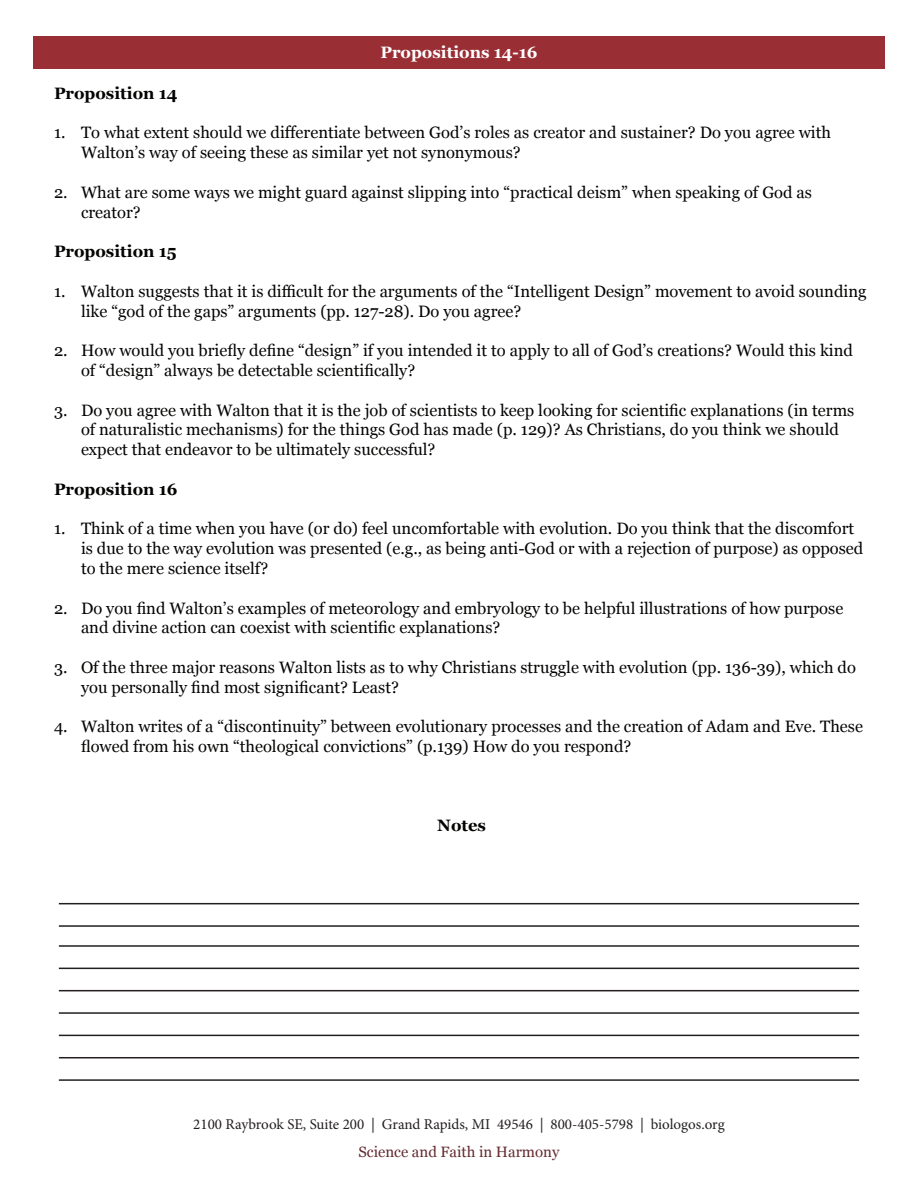
<style>
.page{position:relative;width:918px;height:1188px;background:#fff}
.page>*{position:absolute;margin:0;border:0;box-sizing:border-box;transform-origin:0 0}
.t1{font:16.5px/19.8px "Georgia";color:#040503}
.t2{font:700 16.5px "Georgia";color:#040503}
.t3{font:700 16.5px "Georgia";color:#fff}
.t4{font:15px "Minion Pro";color:#231f20}
.t5{font:15px "Georgia";color:#642b30}
</style>
<div class="page">
<div style="left:33px;top:36px;width:852px;height:32px;background:#992e35"></div>
<hr style="left:59px;top:903px;width:800px;height:1px;background:#231f20">
<hr style="left:59px;top:925px;width:800px;height:2px;background:#231f20">
<hr style="left:59px;top:945px;width:800px;height:2px;background:#231f20">
<hr style="left:59px;top:968px;width:800px;height:1px;background:#231f20">
<hr style="left:59px;top:990px;width:800px;height:1px;background:#231f20">
<hr style="left:59px;top:1012px;width:800px;height:2px;background:#231f20">
<hr style="left:59px;top:1035px;width:800px;height:1px;background:#231f20">
<hr style="left:59px;top:1057px;width:800px;height:1px;background:#231f20">
<hr style="left:59px;top:1079px;width:800px;height:2px;background:#231f20">
<p class="t3" style="left:380px;top:40px;width:159px">Propositions 14-16</p>
<p class="t2" style="left:54px;top:81px;width:125px">Proposition 14</p>
<p class="t1" style="left:81px;top:122px;width:752px;text-indent:-27px">1. To what extent should we differentiate between God’s roles as creator and sustainer? Do you agree with<br>Walton’s way of seeing these as similar yet not synonymous?</p>
<p class="t1" style="left:81px;top:182px;width:733px;text-indent:-27px">2. What are some ways we might guard against slipping into “practical deism” when speaking of God as creator?</p>
<p class="t2" style="left:54px;top:239px;width:124px">Proposition 15</p>
<p class="t1" style="left:81px;top:281px;width:787px;text-indent:-27px">1. Walton suggests that it is difficult for the arguments of the “Intelligent Design” movement to avoid sounding like “god of the gaps” arguments (pp. 127-28). Do you agree?</p>
<p class="t1" style="left:81px;top:340px;width:773px;text-indent:-27px">2. How would you briefly define “design” if you intended it to apply to all of God’s creations? Would this kind of “design” always be detectable scientifically?</p>
<p class="t1" style="left:81px;top:399px;width:775px;text-indent:-27px">3. Do you agree with Walton that it is the job of scientists to keep looking for scientific explanations (in terms of naturalistic mechanisms) for the things God has made (p. 129)? As Christians, do you think we should expect that endeavor to be ultimately successful?</p>
<p class="t2" style="left:54px;top:477px;width:125px">Proposition 16</p>
<p class="t1" style="left:81px;top:518px;width:784px;text-indent:-27px">1. Think of a time when you have (or do) feel uncomfortable with evolution. Do you think that the discomfort is due to the way evolution was presented (e.g., as being anti-God or with a rejection of purpose) as opposed to the mere science itself?</p>
<p class="t1" style="left:81px;top:597px;width:764px;text-indent:-27px">2. Do you find Walton’s examples of meteorology and embryology to be helpful illustrations of how purpose and divine action can coexist with scientific explanations?</p>
<p class="t1" style="left:81px;top:657px;width:776px;text-indent:-27px">3. Of the three major reasons Walton lists as to why Christians struggle with evolution (pp. 136-39), which do you personally find most significant? Least?</p>
<p class="t1" style="left:81px;top:716px;width:784px;text-indent:-27px">4. Walton writes of a “discontinuity” between evolutionary processes and the creation of Adam and Eve. These flowed from his own “theological convictions” (p.139) How do you respond?</p>
<p class="t2" style="left:437px;top:813px;width:50px">Notes</p>
<p class="t4" style="left:193px;top:1114px;width:533px">2100 Raybrook SE, Suite 200 | Grand Rapids, MI 49546 | 800-405-5798 | biologos.org</p>
<p class="t5" style="left:359px;top:1141px;width:202px">Science and Faith in Harmony</p>
</div>
